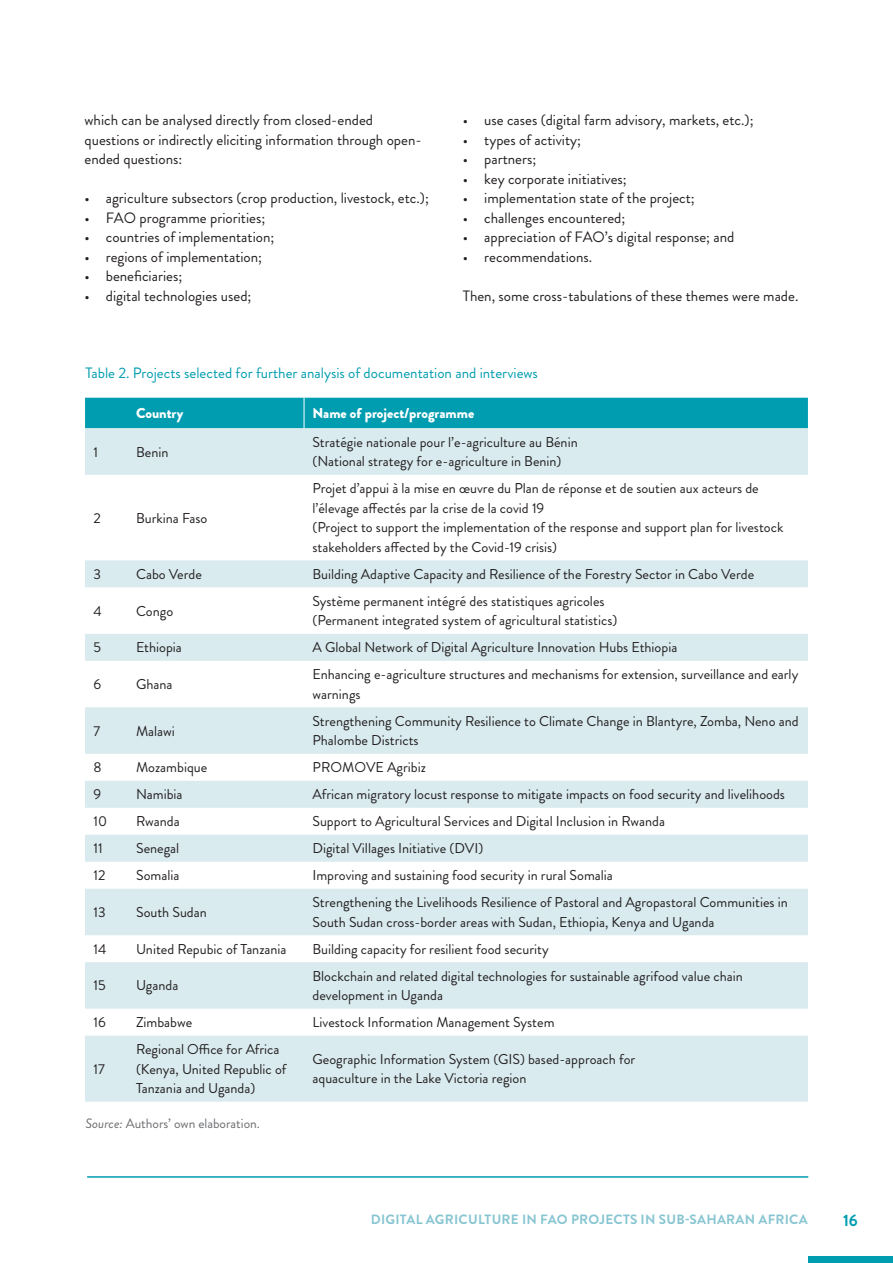
<style>
.page{position:relative;width:893px;height:1263px;background:#fff}
.page>*{position:absolute;margin:0;border:0;box-sizing:border-box;transform-origin:0 0}
.t1{font:700 16.5px "Brandon Grotesque";color:#009db0}
.Body_copy{font:15px/19.5px "Brandon Grotesque";color:#231f20}
.Figure_text{font:15px "Brandon Grotesque";color:#009db0}
.t2{font:14.25px/19.5px "Brandon Grotesque";color:#231f20}
.t3{font:900 14.25px "Brandon Grotesque";color:#fff}
.Heading_02{font:700 13.5px "Brandon Grotesque";letter-spacing:.02em;color:#86c5d1}
.Source_text{font:13.5px "Brandon Grotesque";color:#6c6d70}
.s1{font-style:italic}
</style>
<div class="page">
<div style="left:808px;top:1256px;width:85px;height:7px;background:#009db0"></div>
<hr style="left:87px;top:1176px;width:721px;height:2px;background:#009db0">
<div style="left:85px;top:398px;width:723px;height:30px;background:#009db0"></div>
<svg style="left:85px;top:428px;width:723px;height:674px;fill:#d9ebef"></svg>
<hr style="left:304px;top:398px;width:1px;height:30px;background:#fff">
<p class="Body_copy" style="left:85px;top:111px;width:339px">which can be analysed directly from closed-ended questions or indirectly eliciting information through open&shy;ended questions:</p>
<p class="Body_copy" style="left:85px;top:189px;width:346px">• agriculture subsectors (crop production, livestock, etc.);</p>
<p class="Body_copy" style="left:85px;top:208px;width:182px">• FAO programme priorities;</p>
<p class="Body_copy" style="left:85px;top:228px;width:191px">• countries of implementation;</p>
<p class="Body_copy" style="left:85px;top:247px;width:179px">• regions of implementation;</p>
<p class="Body_copy" style="left:85px;top:267px;width:99px">• beneficiaries;</p>
<p class="Body_copy" style="left:85px;top:286px;width:168px">• digital technologies used;</p>
<p class="Body_copy" style="left:463px;top:111px;width:292px">• use cases (digital farm advisory, markets, etc.);</p>
<p class="Body_copy" style="left:463px;top:130px;width:120px">• types of activity;</p>
<p class="Body_copy" style="left:463px;top:150px;width:75px">• partners;</p>
<p class="Body_copy" style="left:463px;top:169px;width:165px">• key corporate initiatives;</p>
<p class="Body_copy" style="left:463px;top:189px;width:233px">• implementation state of the project;</p>
<p class="Body_copy" style="left:463px;top:208px;width:164px">• challenges encountered;</p>
<p class="Body_copy" style="left:463px;top:228px;width:273px">• appreciation of FAO’s digital response; and</p>
<p class="Body_copy" style="left:463px;top:247px;width:131px">• recommendations.</p>
<p class="Body_copy" style="left:463px;top:286px;width:337px">Then, some cross-tabulations of these themes were made.</p>
<p class="Figure_text" style="left:86px;top:363px;width:454px">Table 2. Projects selected for further analysis of documentation and interviews</p>
<p class="t3" style="left:136px;top:403px;width:49px">Country</p>
<p class="t3" style="left:313px;top:403px;width:163px">Name of project/programme</p>
<p class="t2" style="left:94px;top:442px;width:6px">1</p>
<p class="t2" style="left:136px;top:442px;width:34px">Benin</p>
<p class="t2" style="left:313px;top:432px;width:267px">Stratégie nationale pour l’e-agriculture au Bénin (National strategy for e-agriculture in Benin)</p>
<p class="t2" style="left:94px;top:508px;width:9px">2</p>
<p class="t2" style="left:136px;top:508px;width:73px">Burkina Faso</p>
<p class="t2" style="left:313px;top:479px;width:448px">Projet d’appui à la mise en œuvre du Plan de réponse et de soutien aux acteurs de l’élevage affectés par la crise de la covid 19</p>
<p class="t2" style="left:313px;top:518px;width:472px">(Project to support the implementation of the response and support plan for livestock stakeholders affected by the Covid-19 crisis)</p>
<p class="t2" style="left:94px;top:564px;width:9px">3</p>
<p class="t2" style="left:136px;top:564px;width:67px">Cabo Verde</p>
<p class="t2" style="left:313px;top:564px;width:443px">Building Adaptive Capacity and Resilience of the Forestry Sector in Cabo Verde</p>
<p class="t2" style="left:94px;top:601px;width:10px">4</p>
<p class="t2" style="left:136px;top:601px;width:39px">Congo</p>
<p class="t2" style="left:313px;top:591px;width:294px">Système permanent intégré des statistiques agricoles</p>
<p class="t2" style="left:313px;top:611px;width:306px">(Permanent integrated system of agricultural statistics)</p>
<p class="t2" style="left:94px;top:638px;width:9px">5</p>
<p class="t2" style="left:136px;top:638px;width:47px">Ethiopia</p>
<p class="t2" style="left:313px;top:638px;width:366px">A Global Network of Digital Agriculture Innovation Hubs Ethiopia</p>
<p class="t2" style="left:94px;top:675px;width:9px">6</p>
<p class="t2" style="left:136px;top:675px;width:38px">Ghana</p>
<p class="t2" style="left:313px;top:665px;width:487px">Enhancing e-agriculture structures and mechanisms for extension, surveillance and early warnings</p>
<p class="t2" style="left:94px;top:721px;width:8px">7</p>
<p class="t2" style="left:136px;top:721px;width:40px">Malawi</p>
<p class="t2" style="left:313px;top:711px;width:488px">Strengthening Community Resilience to Climate Change in Blantyre, Zomba, Neno and<br>Phalombe Districts</p>
<p class="t2" style="left:94px;top:758px;width:10px">8</p>
<p class="t2" style="left:136px;top:758px;width:73px">Mozambique</p>
<p class="t2" style="left:313px;top:758px;width:115px">PROMOVE Agribiz</p>
<p class="t2" style="left:94px;top:785px;width:9px">9</p>
<p class="t2" style="left:136px;top:785px;width:48px">Namibia</p>
<p class="t2" style="left:313px;top:785px;width:474px">African migratory locust response to mitigate impacts on food security and livelihoods</p>
<p class="t2" style="left:94px;top:812px;width:15px">10</p>
<p class="t2" style="left:136px;top:812px;width:45px">Rwanda</p>
<p class="t2" style="left:313px;top:812px;width:354px">Support to Agricultural Services and Digital Inclusion in Rwanda</p>
<p class="t2" style="left:94px;top:839px;width:11px">11</p>
<p class="t2" style="left:136px;top:839px;width:45px">Senegal</p>
<p class="t2" style="left:313px;top:839px;width:172px">Digital Villages Initiative (DVI)</p>
<p class="t2" style="left:94px;top:866px;width:14px">12</p>
<p class="t2" style="left:136px;top:866px;width:45px">Somalia</p>
<p class="t2" style="left:313px;top:866px;width:302px">Improving and sustaining food security in rural Somalia</p>
<p class="t2" style="left:94px;top:902px;width:14px">13</p>
<p class="t2" style="left:136px;top:902px;width:72px">South Sudan</p>
<p class="t2" style="left:313px;top:893px;width:477px">Strengthening the Livelihoods Resilience of Pastoral and Agropastoral Communities in<br>South Sudan cross-border areas with Sudan, Ethiopia, Kenya and Uganda</p>
<p class="t2" style="left:94px;top:939px;width:14px">14</p>
<p class="t2" style="left:136px;top:939px;width:152px">United Repubic of Tanzania</p>
<p class="t2" style="left:313px;top:939px;width:238px">Building capacity for resilient food security</p>
<p class="t2" style="left:94px;top:976px;width:14px">15</p>
<p class="t2" style="left:136px;top:976px;width:44px">Uganda</p>
<p class="t2" style="left:313px;top:966px;width:432px">Blockchain and related digital technologies for sustainable agrifood value chain development in Uganda</p>
<p class="t2" style="left:94px;top:1013px;width:14px">16</p>
<p class="t2" style="left:136px;top:1013px;width:58px">Zimbabwe</p>
<p class="t2" style="left:313px;top:1013px;width:243px">Livestock Information Management System</p>
<p class="t2" style="left:94px;top:1059px;width:13px">17</p>
<p class="t2" style="left:136px;top:1040px;width:152px">Regional Office for Africa (Kenya, United Republic of<br>Tanzania and Uganda)</p>
<p class="t2" style="left:313px;top:1049px;width:324px">Geographic Information System (GIS) based-approach for aquaculture in the Lake Victoria region</p>
<p class="Source_text" style="left:85px;top:1114px;width:176px"><span class="s1">Source:</span> Authors’ own elaboration.</p>
<p class="Heading_02" style="left:371px;top:1209px;width:438px">DIGITAL AGRICULTURE IN FAO PROJECTS IN SUB-SAHARAN AFRICA</p>
<p class="t1" style="left:843px;top:1209px;width:16px">16</p>
</div>
